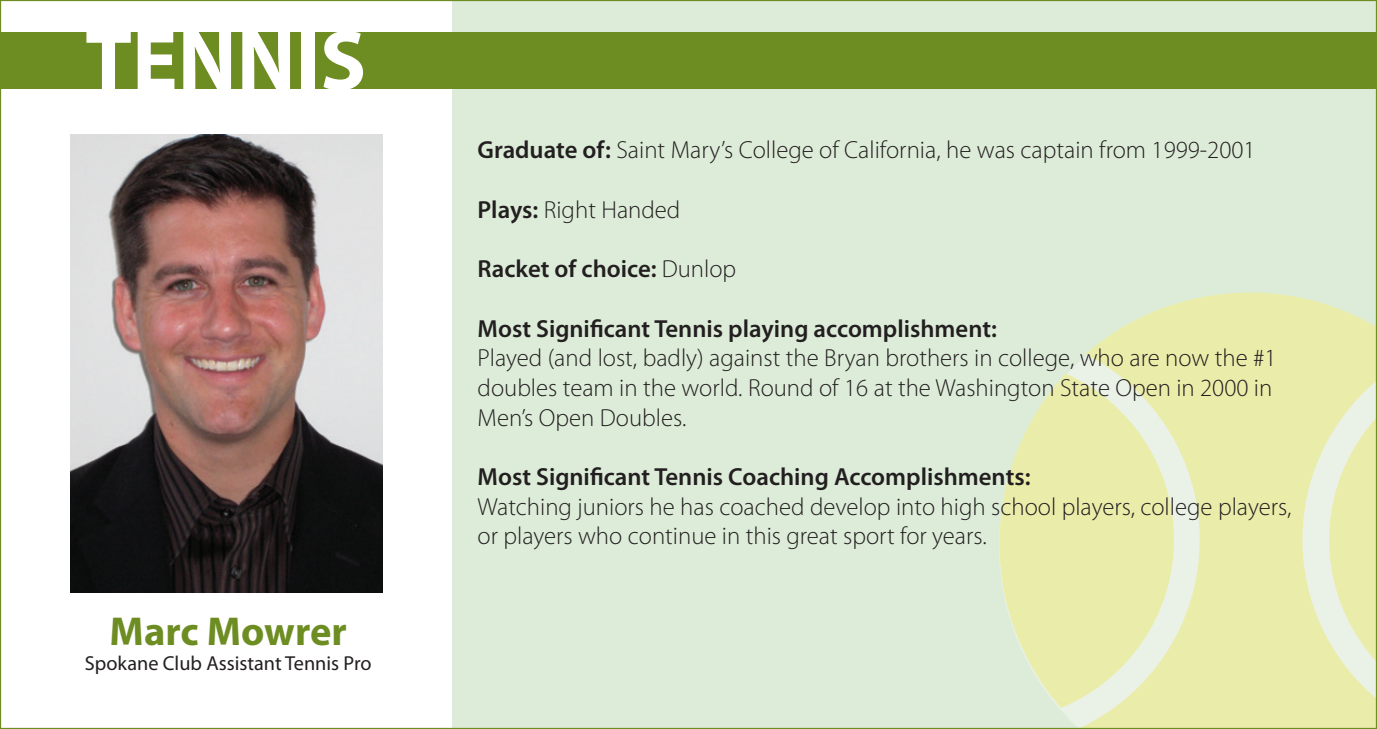
<style>
.page{position:relative;width:1377px;height:729px;background:#fff}
.page>*{position:absolute;margin:0;border:0;box-sizing:border-box;transform-origin:0 0}
.t1{font:700 85.5px "Myriad Pro";color:#fff}
.t2{font:700 40.5px "Myriad Pro";color:#6d8d23}
.t3{font:300 24.75px/29.7px "Myriad Pro";color:#231f20}
.t4{font:600 24.75px "Myriad Pro";color:#231f20}
.t5{font:20.25px "Myriad Pro";color:#231f20}
.s1{font-weight:600}
.s2{font-weight:300}
</style>
<div class="page">
<div style="left:453px;top:0;width:924px;height:729px;background:#ddecd9"></div>
<svg style="left:1080px;top:292px;width:295px;height:435px;fill:#eaedaa"></svg>
<svg style="left:1329px;top:374px;width:46px;height:333px"></svg>
<svg style="left:999px;top:374px;width:175px;height:334px;fill:#eaedaa"></svg>
<img style="left:71px;top:134px;width:312px;height:458px">
<div style="left:0;top:32px;width:1377px;height:57px;background:#6d8d23"></div>
<p class="t1" style="left:85px;top:5px;width:283px">TENNIS</p>
<p class="t2" style="left:110px;top:605px;width:239px">Marc Mowrer</p>
<p class="t5" style="left:85px;top:650px;width:288px">Spokane Club Assistant Tennis Pro</p>
<p class="t3" style="left:478px;top:135px;width:780px"><span class="s1">Graduate of:</span> Saint Mary’s College of California, he was captain from 1999-2001</p>
<p class="t3" style="left:478px;top:194px;width:204px"><span class="s1">Plays:</span> Right Handed</p>
<p class="t4" style="left:478px;top:253px;width:260px">Racket of choice: <span class="s2">Dunlop</span></p>
<p class="t4" style="left:478px;top:312px;width:521px">Most Significant Tennis playing accomplishment:</p>
<p class="t3" style="left:478px;top:343px;width:801px">Played (and lost, badly) against the Bryan brothers in college, who are now the #1 doubles team in the world. Round of 16 at the Washington State Open in 2000 in<br>Men’s Open Doubles.</p>
<p class="t4" style="left:478px;top:461px;width:554px">Most Significant Tennis Coaching Accomplishments:</p>
<p class="t3" style="left:478px;top:491px;width:815px">Watching juniors he has coached develop into high school players, college players, or players who continue in this great sport for years.</p>
</div>
